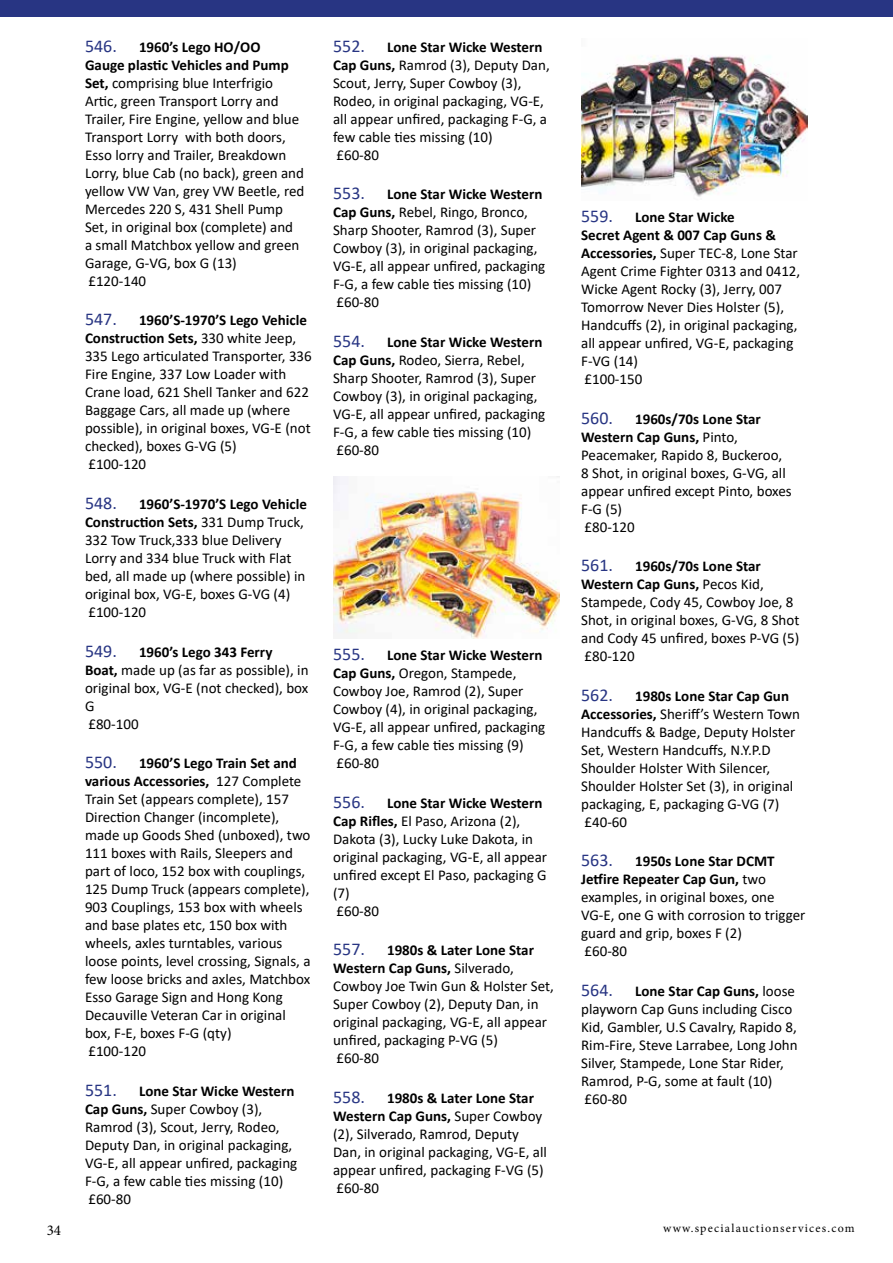
<style>
.page{position:relative;width:893px;height:1263px;background:#fff}
.page>*{position:absolute;margin:0;border:0;box-sizing:border-box;transform-origin:0 0}
.t1{font:15px/18px "Calibri";color:#000}
.t2{font:15px "Minion Pro";color:#000}
.t3{font:12px "Minion Pro";letter-spacing:.1em;color:#000}
.s1{font-size:18px;color:#283583}
.s2{font-weight:700}
</style>
<div class="page">
<div style="left:0;top:0;width:893px;height:17px;background:#283583"></div>
<img style="left:333px;top:477px;width:227px;height:162px">
<img style="left:581px;top:55px;width:227px;height:142px">
<p class="t1" style="left:85px;top:37px;width:221px"><span class="s1">546.</span> <span class="s2">1960’s Lego HO/OO<br>Gauge plastic Vehicles and Pump<br>Set,</span> comprising blue Interfrigio<br>Artic, green Transport Lorry and<br>Trailer, Fire Engine, yellow and blue<br>Transport Lorry with both doors,<br>Esso lorry and Trailer, Breakdown<br>Lorry, blue Cab (no back), green and yellow VW Van, grey VW Beetle, red<br>Mercedes 220 S, 431 Shell Pump<br>Set, in original box (complete) and<br>a small Matchbox yellow and green<br>Garage, G-VG, box G (13)<br>£120-140</p>
<p class="t1" style="left:85px;top:311px;width:228px"><span class="s1">547.</span> <span class="s2">1960’S-1970’S Lego Vehicle<br>Construction Sets,</span> 330 white Jeep,<br>335 Lego articulated Transporter, 336<br>Fire Engine, 337 Low Loader with<br>Crane load, 621 Shell Tanker and 622<br>Baggage Cars, all made up (where possible), in original boxes, VG-E (not checked), boxes G-VG (5)<br>£100-120</p>
<p class="t1" style="left:85px;top:495px;width:223px"><span class="s1">548.</span> <span class="s2">1960’S-1970’S Lego Vehicle<br>Construction Sets,</span> 331 Dump Truck,<br>332 Tow Truck,333 blue Delivery<br>Lorry and 334 blue Truck with Flat bed, all made up (where possible) in original box, VG-E, boxes G-VG (4) £100-120</p>
<p class="t1" style="left:85px;top:642px;width:225px"><span class="s1">549.</span> <span class="s2">1960’s Lego 343 Ferry<br>Boat,</span> made up (as far as possible), in original box, VG-E (not checked), box<br>G<br>£80-100</p>
<p class="t1" style="left:85px;top:754px;width:227px"><span class="s1">550.</span> <span class="s2">1960’S Lego Train Set and various Accessories,</span> 127 Complete<br>Train Set (appears complete), 157<br>Direction Changer (incomplete), made up Goods Shed (unboxed), two<br>111 boxes with Rails, Sleepers and part of loco, 152 box with couplings,<br>125 Dump Truck (appears complete),<br>903 Couplings, 153 box with wheels and base plates etc, 150 box with wheels, axles turntables, various loose points, level crossing, Signals, a few loose bricks and axles, Matchbox<br>Esso Garage Sign and Hong Kong<br>Decauville Veteran Car in original box, F-E, boxes F-G (qty)<br>£100-120</p>
<p class="t1" style="left:85px;top:1081px;width:214px"><span class="s1">551.</span> <span class="s2">Lone Star Wicke Western<br>Cap Guns,</span> Super Cowboy (3),<br>Ramrod (3), Scout, Jerry, Rodeo,<br>Deputy Dan, in original packaging,<br>VG-E, all appear unfired, packaging<br>F-G, a few cable ties missing (10) £60-80</p>
<p class="t1" style="left:333px;top:37px;width:218px"><span class="s1">552.</span> <span class="s2">Lone Star Wicke Western<br>Cap Guns,</span> Ramrod (3), Deputy Dan,<br>Scout, Jerry, Super Cowboy (3),<br>Rodeo, in original packaging, VG-E, all appear unfired, packaging F-G, a few cable ties missing (10)<br>£60-80</p>
<p class="t1" style="left:333px;top:185px;width:214px"><span class="s1">553.</span> <span class="s2">Lone Star Wicke Western<br>Cap Guns,</span> Rebel, Ringo, Bronco,<br>Sharp Shooter, Ramrod (3), Super<br>Cowboy (3), in original packaging,<br>VG-E, all appear unfired, packaging<br>F-G, a few cable ties missing (10) £60-80</p>
<p class="t1" style="left:333px;top:333px;width:214px"><span class="s1">554.</span> <span class="s2">Lone Star Wicke Western<br>Cap Guns,</span> Rodeo, Sierra, Rebel,<br>Sharp Shooter, Ramrod (3), Super<br>Cowboy (3), in original packaging,<br>VG-E, all appear unfired, packaging<br>F-G, a few cable ties missing (10) £60-80</p>
<p class="t1" style="left:333px;top:646px;width:214px"><span class="s1">555.</span> <span class="s2">Lone Star Wicke Western<br>Cap Guns,</span> Oregon, Stampede,<br>Cowboy Joe, Ramrod (2), Super<br>Cowboy (4), in original packaging,<br>VG-E, all appear unfired, packaging<br>F-G, a few cable ties missing (9) £60-80</p>
<p class="t1" style="left:333px;top:793px;width:216px"><span class="s1">556.</span> <span class="s2">Lone Star Wicke Western<br>Cap Rifles,</span> El Paso, Arizona (2),<br>Dakota (3), Lucky Luke Dakota, in original packaging, VG-E, all appear unfired except El Paso, packaging G (7)<br>£60-80</p>
<p class="t1" style="left:333px;top:941px;width:222px"><span class="s1">557.</span> <span class="s2">1980s &amp; Later Lone Star<br>Western Cap Guns,</span> Silverado,<br>Cowboy Joe Twin Gun &amp; Holster Set,<br>Super Cowboy (2), Deputy Dan, in original packaging, VG-E, all appear unfired, packaging P-VG (5)<br>£60-80</p>
<p class="t1" style="left:333px;top:1089px;width:215px"><span class="s1">558.</span> <span class="s2">1980s &amp; Later Lone Star<br>Western Cap Guns,</span> Super Cowboy (2), Silverado, Ramrod, Deputy<br>Dan, in original packaging, VG-E, all appear unfired, packaging F-VG (5) £60-80</p>
<p class="t1" style="left:581px;top:207px;width:221px"><span class="s1">559.</span> <span class="s2">Lone Star Wicke<br>Secret Agent &amp; 007 Cap Guns &amp;<br>Accessories,</span> Super TEC-8, Lone Star<br>Agent Crime Fighter 0313 and 0412,<br>Wicke Agent Rocky (3), Jerry, 007<br>Tomorrow Never Dies Holster (5),<br>Handcuffs (2), in original packaging, all appear unfired, VG-E, packaging<br>F-VG (14)<br>£100-150</p>
<p class="t1" style="left:581px;top:409px;width:212px"><span class="s1">560.</span> <span class="s2">1960s/70s Lone Star<br>Western Cap Guns,</span> Pinto,<br>Peacemaker, Rapido 8, Buckeroo,<br>8 Shot, in original boxes, G-VG, all appear unfired except Pinto, boxes<br>F-G (5)<br>£80-120</p>
<p class="t1" style="left:581px;top:557px;width:220px"><span class="s1">561.</span> <span class="s2">1960s/70s Lone Star<br>Western Cap Guns,</span> Pecos Kid,<br>Stampede, Cody 45, Cowboy Joe, 8<br>Shot, in original boxes, G-VG, 8 Shot and Cody 45 unfired, boxes P-VG (5) £80-120</p>
<p class="t1" style="left:581px;top:686px;width:220px"><span class="s1">562.</span> <span class="s2">1980s Lone Star Cap Gun<br>Accessories,</span> Sheriff’s Western Town<br>Handcuffs &amp; Badge, Deputy Holster<br>Set, Western Handcuffs, N.Y.P.D<br>Shoulder Holster With Silencer,<br>Shoulder Holster Set (3), in original packaging, E, packaging G-VG (7) £40-60</p>
<p class="t1" style="left:581px;top:852px;width:226px"><span class="s1">563.</span> <span class="s2">1950s Lone Star DCMT<br>Jetfire Repeater Cap Gun,</span> two examples, in original boxes, one<br>VG-E, one G with corrosion to trigger guard and grip, boxes F (2)<br>£60-80</p>
<p class="t1" style="left:581px;top:981px;width:218px"><span class="s1">564.</span> <span class="s2">Lone Star Cap Guns,</span> loose playworn Cap Guns including Cisco<br>Kid, Gambler, U.S Cavalry, Rapido 8,<br>Rim-Fire, Steve Larrabee, Long John<br>Silver, Stampede, Lone Star Rider,<br>Ramrod, P-G, some at fault (10) £60-80</p>
<p class="t2" style="left:47px;top:1220px;width:16px">34</p>
<p class="t3" style="left:663px;top:1220px;width:193px">www.specialauctionservices.com</p>
</div>
